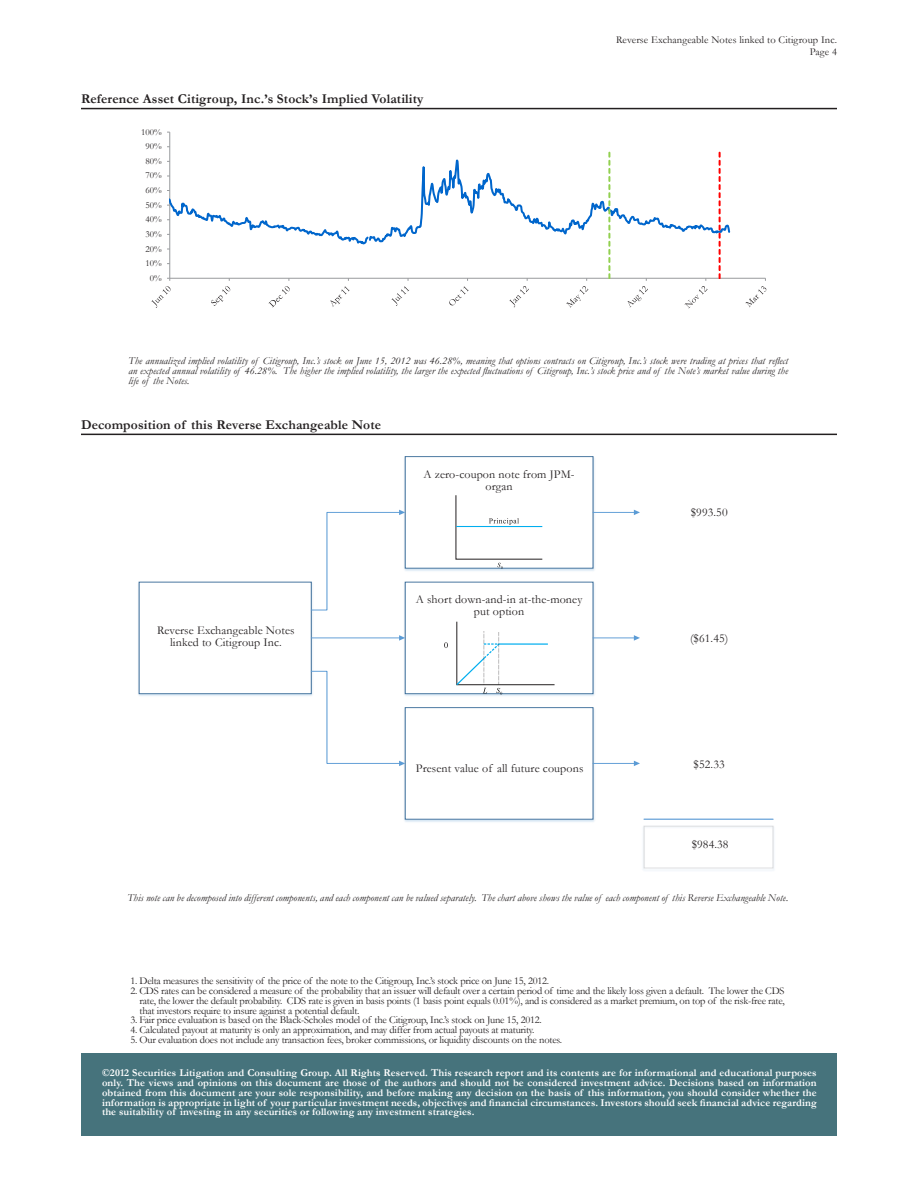
<style>
.page{position:relative;width:918px;height:1188px;background:#fff}
.page>*{position:absolute;margin:0;border:0;box-sizing:border-box;transform-origin:0 0}
.t1{font:700 13.5px "Garamond";letter-spacing:.01em;color:#231f20}
.t2{font:12px/12px "Garamond";letter-spacing:.01em;color:#231f20;text-align:center}
.t3{font:10.5px/9.8px "Garamond";letter-spacing:-.02em;color:#231f20;text-align:justify}
.t4{font:700 10.5px/9.8px "Garamond";letter-spacing:.01em;color:#fff;text-align:justify}
.t5{font:italic 10.5px/9.8px "Garamond";letter-spacing:.01em;color:#231f20;text-align:justify}
.t6{font:10.5px "Garamond";letter-spacing:.01em;color:#231f20}
.t7{font:9.3px "Garamond";color:#231f20}
</style>
<div class="page">
<hr style="left:81px;top:108px;width:756px;height:1px;background:#231f20">
<hr style="left:81px;top:434px;width:756px;height:1px;background:#231f20">
<hr style="left:169px;top:132px;width:1px;height:146px;background:#989a9d">
<hr style="left:170px;top:278px;width:595px;height:1px;background:#989a9d">
<svg style="left:167px;top:190px;width:201px;height:60px"></svg>
<svg style="left:368px;top:152px;width:364px;height:138px"></svg>
<svg style="left:608px;top:151px;width:2px;height:127px"></svg>
<svg style="left:719px;top:151px;width:2px;height:127px"></svg>
<svg style="left:151px;top:278px;width:20px;height:30px"></svg>
<svg style="left:211px;top:278px;width:19px;height:28px"></svg>
<svg style="left:268px;top:278px;width:22px;height:30px"></svg>
<svg style="left:330px;top:278px;width:20px;height:29px"></svg>
<svg style="left:391px;top:278px;width:18px;height:28px"></svg>
<svg style="left:449px;top:278px;width:20px;height:27px"></svg>
<svg style="left:509px;top:278px;width:20px;height:29px"></svg>
<svg style="left:566px;top:278px;width:22px;height:30px"></svg>
<svg style="left:628px;top:278px;width:20px;height:30px"></svg>
<svg style="left:685px;top:278px;width:23px;height:30px"></svg>
<svg style="left:745px;top:278px;width:21px;height:29px"></svg>
<div style="left:139px;top:582px;width:173px;height:112px;border:1px solid #41719c"></div>
<img style="left:404px;top:456px;width:194px;height:115px">
<div style="left:405px;top:457px;width:188px;height:111px;background:#fff"></div>
<div style="left:405px;top:456px;width:188px;height:112px;border:1px solid #41719c"></div>
<img style="left:404px;top:581px;width:194px;height:115px">
<div style="left:405px;top:582px;width:188px;height:112px;background:#fff"></div>
<div style="left:405px;top:582px;width:188px;height:112px;border:1px solid #41719c"></div>
<img style="left:404px;top:707px;width:192px;height:115px">
<div style="left:405px;top:708px;width:188px;height:111px;background:#fff"></div>
<div style="left:405px;top:707px;width:188px;height:113px;border:1px solid #41719c"></div>
<svg style="left:310px;top:510px;width:95px;height:101px"></svg>
<svg style="left:310px;top:671px;width:95px;height:95px"></svg>
<hr style="left:593px;top:763px;width:42px;height:1px;background:#5b9bd5">
<svg style="left:634px;top:761px;width:6px;height:5px"></svg>
<hr style="left:593px;top:638px;width:42px;height:1px;background:#5b9bd5">
<svg style="left:634px;top:635px;width:6px;height:6px"></svg>
<hr style="left:593px;top:512px;width:42px;height:1px;background:#5b9bd5">
<svg style="left:634px;top:510px;width:6px;height:5px"></svg>
<hr style="left:311px;top:638px;width:89px;height:1px;background:#5b9bd5">
<svg style="left:399px;top:635px;width:6px;height:6px"></svg>
<div style="left:644px;top:826px;width:129px;height:42px;border:1px solid #dbdcde"></div>
<hr style="left:644px;top:819px;width:129px;height:1px;background:#5b9bd5">
<div style="left:82px;top:1053px;width:755px;height:82px;background:#46737c"></div>
<svg style="left:455px;top:495px;width:88px;height:74px"></svg>
<svg style="left:444px;top:642px;width:4px;height:6px"></svg>
<svg style="left:455px;top:622px;width:100px;height:73px"></svg>
<p class="t6" style="left:616px;top:33px;width:222px">Reverse Exchangeable Notes linked to Citigroup Inc.</p>
<p class="t1" style="left:81px;top:90px;width:344px">Reference Asset Citigroup, Inc.’s Stock’s Implied Volatility</p>
<p class="t7" style="left:141px;top:125px;width:22px">100%</p>
<p class="t7" style="left:145px;top:140px;width:18px">90%</p>
<p class="t7" style="left:145px;top:155px;width:18px">80%</p>
<p class="t7" style="left:145px;top:169px;width:18px">70%</p>
<p class="t7" style="left:145px;top:184px;width:18px">60%</p>
<p class="t7" style="left:145px;top:199px;width:18px">50%</p>
<p class="t7" style="left:145px;top:213px;width:18px">40%</p>
<p class="t7" style="left:145px;top:228px;width:18px">30%</p>
<p class="t7" style="left:145px;top:242px;width:18px">20%</p>
<p class="t7" style="left:145px;top:257px;width:18px">10%</p>
<p class="t7" style="left:150px;top:272px;width:13px">0%</p>
<p class="t3" style="left:810px;top:47px;width:29px">Page 4</p>
<p class="t5" style="left:129px;top:356px;width:661px">The annualized implied volatility of Citigroup, Inc.’s stock on June 15, 2012 was 46.28%, meaning that options contracts on Citigroup, Inc.’s stock were trading at prices that reflect an expected annual volatility of 46.28%. The higher the implied volatility, the larger the expected fluctuations of Citigroup, Inc.’s stock price and of the Note’s market value during the life of the Notes.</p>
<p class="t1" style="left:81px;top:416px;width:302px">Decomposition of this Reverse Exchangeable Note</p>
<p class="t2" style="left:423px;top:468px;width:153px">A zero-coupon note from JPM&shy;organ</p>
<p class="t2" style="left:691px;top:506px;width:38px">$993.50</p>
<p class="t2" style="left:157px;top:624px;width:139px">Reverse Exchangeable Notes linked to Citigroup Inc.</p>
<p class="t2" style="left:416px;top:593px;width:168px">A short down-and-in at-the-money put option</p>
<p class="t2" style="left:690px;top:632px;width:40px">($61.45)</p>
<p class="t2" style="left:416px;top:762px;width:169px">Present value of all future coupons</p>
<p class="t2" style="left:694px;top:758px;width:33px">$52.33</p>
<p class="t2" style="left:692px;top:838px;width:38px">$984.38</p>
<p class="t5" style="left:127px;top:892px;width:662px">This note can be decomposed into different components, and each component can be valued separately. The chart above shows the value of each component of this Reverse Exchangeable Note.</p>
<p class="t3" style="left:130px;top:976px;width:420px">1. Delta measures the sensitivity of the price of the note to the Citigroup, Inc.’s stock price on June 15, 2012.</p>
<p class="t3" style="left:139px;top:986px;width:647px;text-indent:-9px">2. CDS rates can be considered a measure of the probability that an issuer will default over a certain period of time and the likely loss given a default. The lower the CDS rate, the lower the default probability. CDS rate is given in basis points (1 basis point equals 0.01%), and is considered as a market premium, on top of the risk-free rate, that investors require to insure against a potential default.</p>
<p class="t3" style="left:130px;top:1015px;width:413px">3. Fair price evaluation is based on the Black-Scholes model of the Citigroup, Inc.’s stock on June 15, 2012.</p>
<p class="t3" style="left:130px;top:1025px;width:406px">4. Calculated payout at maturity is only an approximation, and may differ from actual payouts at maturity.</p>
<p class="t3" style="left:130px;top:1034px;width:433px">5. Our evaluation does not include any transaction fees, broker commissions, or liquidity discounts on the notes.</p>
<p class="t4" style="left:102px;top:1068px;width:716px">©2012 Securities Litigation and Consulting Group. All Rights Reserved. This research report and its contents are for informational and educational purposes only. The views and opinions on this document are those of the authors and should not be considered investment advice. Decisions based on information obtained from this document are your sole responsibility, and before making any decision on the basis of this information, you should consider whether the information is appropriate in light of your particular investment needs, objectives and financial circumstances. Investors should seek financial advice regarding the suitability of investing in any securities or following any investment strategies.</p>
</div>
